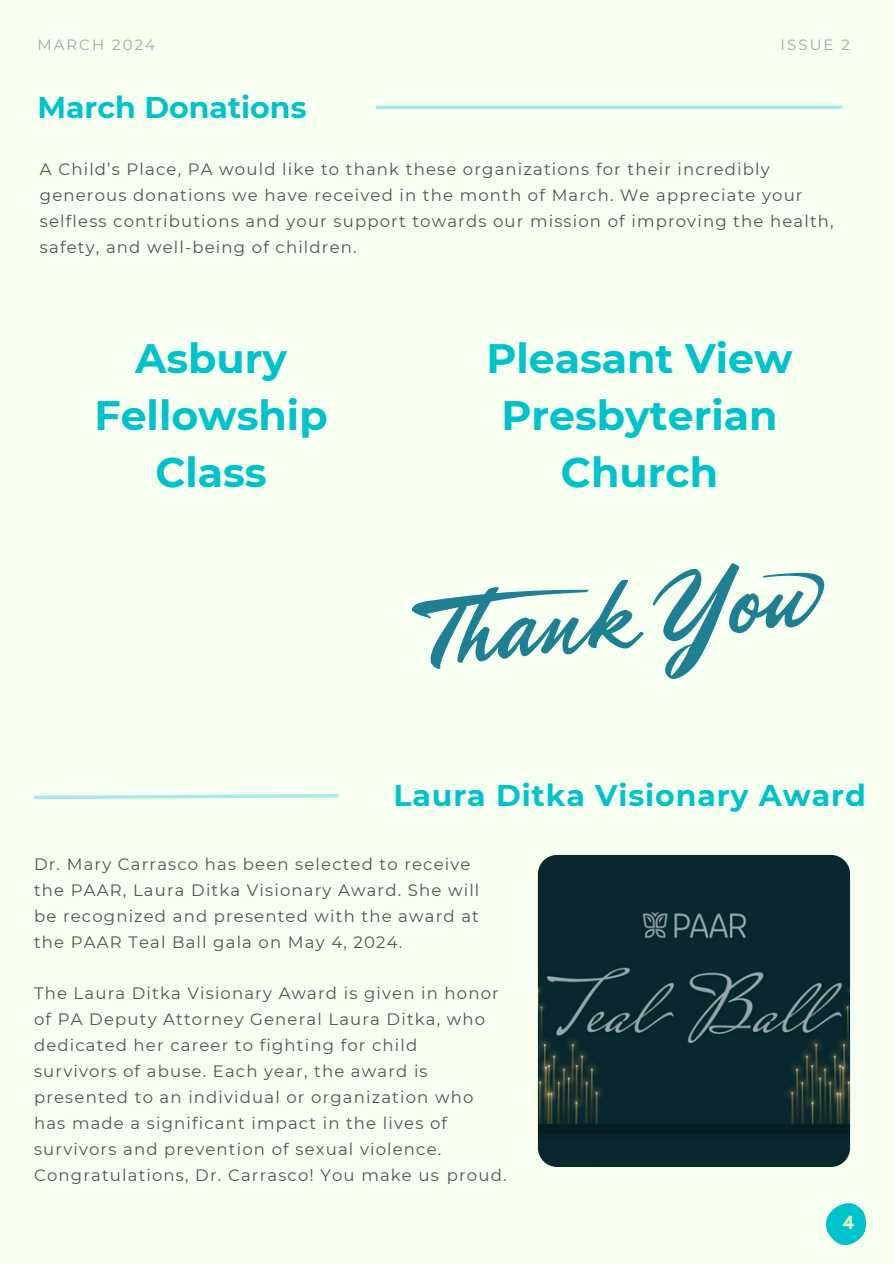
<style>
.page{position:relative;width:894px;height:1264px;background:#fff}
.page>*{position:absolute;margin:0;border:0;box-sizing:border-box;transform-origin:0 0}
.t1{font:700 41.1px/57px "Montserrat";color:#00c2cb;text-align:center}
.t2{font:700 30px "Montserrat";letter-spacing:.03em;color:#00c2cb}
.t3{font:700 30px "Montserrat";color:#00c2cb}
.t4{font:16.5px/25.8px "Montserrat";letter-spacing:.07em;color:#545454}
.t5{font:700 16.05px "League Spartan";color:#def6ca}
.t6{font:14.85px "Montserrat";letter-spacing:.14em;color:#a6a6a6}
</style>
<div class="page">
<div style="left:0;top:0;width:893px;height:1263px;background:#f7fff0"></div>
<svg style="left:825px;top:1203px;width:42px;height:43px"></svg>
<svg style="left:412px;top:563px;width:413px;height:116px"></svg>
<img style="left:537px;top:855px;width:312px;height:311px">
<svg style="left:376px;top:105px;width:466px;height:4px;background:#b1ede7"></svg>
<svg style="left:34px;top:794px;width:305px;height:6px"></svg>
<h1 class="t6" style="left:37px;top:35px;width:119px">MARCH 2024</h1>
<h1 class="t6" style="left:780px;top:35px;width:71px">ISSUE 2</h1>
<p class="t3" style="left:37px;top:89px;width:270px">March Donations</p>
<p class="t4" style="left:40px;top:156px;width:795px">A Child’s Place, PA would like to thank these organizations for their incredibly generous donations we have received in the month of March. We appreciate your selfless contributions and your support towards our mission of improving the health, safety, and well-being of children.</p>
<p class="t1" style="left:94px;top:330px;width:235px">Asbury<br>Fellowship<br>Class</p>
<p class="t1" style="left:486px;top:330px;width:307px">Pleasant View<br>Presbyterian<br>Church</p>
<h2 class="t2" style="left:393px;top:777px;width:473px">Laura Ditka Visionary Award</h2>
<h2 class="t4" style="left:34px;top:851px;width:446px">Dr. Mary Carrasco has been selected to receive the PAAR, Laura Ditka Visionary Award. She will be recognized and presented with the award at the PAAR Teal Ball gala on May 4, 2024.</h2>
<p class="t4" style="left:34px;top:980px;width:466px">The Laura Ditka Visionary Award is given in honor of PA Deputy Attorney General Laura Ditka, who dedicated her career to fighting for child survivors of abuse. Each year, the award is presented to an individual or organization who has made a significant impact in the lives of survivors and prevention of sexual violence.<br>Congratulations, Dr. Carrasco! You make us</p>
<p class="t4" style="left:446px;top:1161px;width:61px">proud.</p>
<h3 class="t5" style="left:842px;top:1214px;width:12px">4</h3>
</div>
